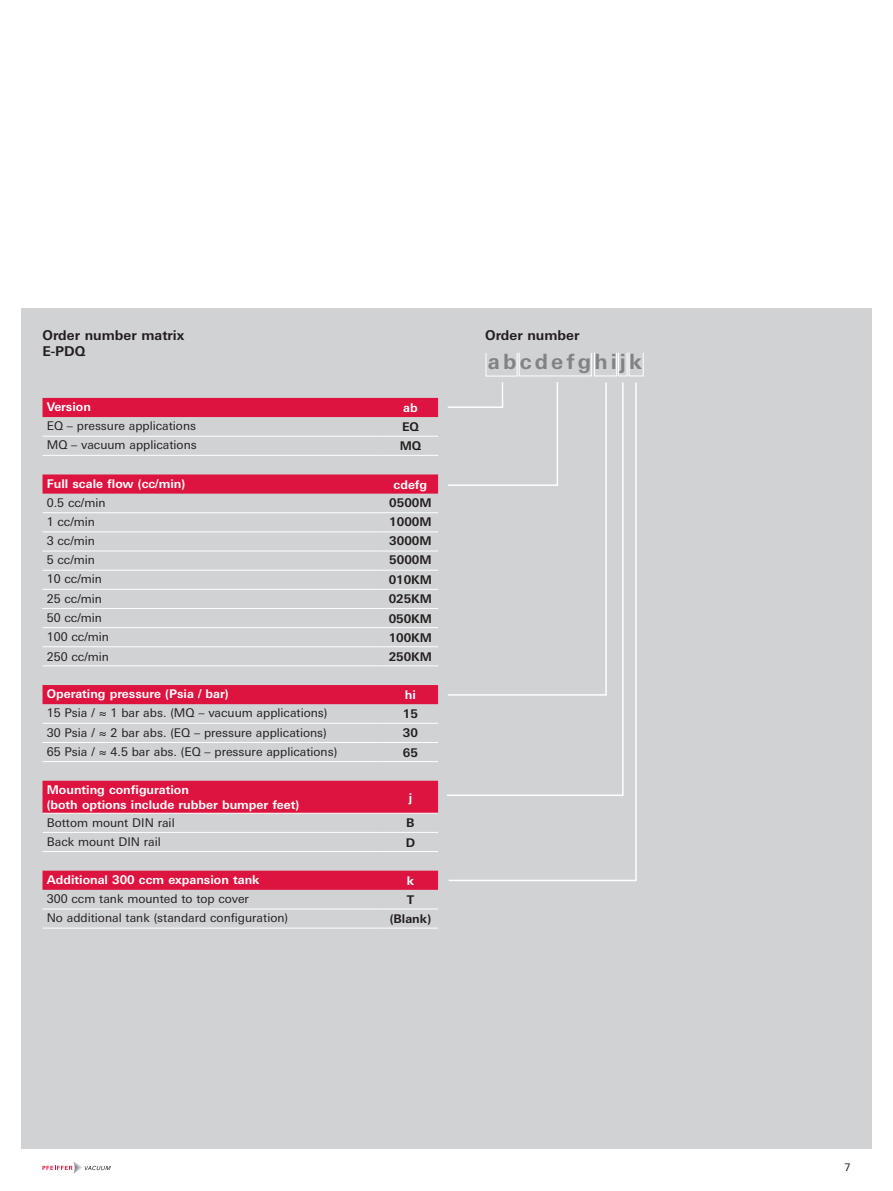
<style>
.page{position:relative;width:893px;height:1191px;background:#fff}
.page>*{position:absolute;margin:0;border:0;box-sizing:border-box;transform-origin:0 0}
.t1{font:700 21px "Univers Next W1 G";letter-spacing:.15em;color:#808285}
.t2{font:700 13.5px/16.5px "Univers Next W1 G";color:#231f20}
.t3{font:12px "Univers Next W1 G";color:#231f20}
.t4{font:700 12px/15px "Univers Next W1 G";color:#fff}
.t5{font:700 12px "Univers Next W1 G";color:#231f20}
.t6{font:10.5px "Univers Next W1 G";color:#231f20}
</style>
<div class="page">
<div style="left:21px;top:308px;width:851px;height:840px;background:#d1d2d4"></div>
<svg style="left:447px;top:382px;width:190px;height:500px"></svg>
<div style="left:486px;top:352px;width:31px;height:24px;border:1px solid #fff"></div>
<div style="left:519px;top:352px;width:73px;height:24px;border:1px solid #fff"></div>
<div style="left:594px;top:352px;width:23px;height:24px;border:1px solid #fff"></div>
<div style="left:629px;top:352px;width:15px;height:24px;border:1px solid #fff"></div>
<div style="left:618px;top:352px;width:9px;height:24px;border:1px solid #fff"></div>
<svg style="left:42px;top:1161px;width:69px;height:12px"></svg>
<svg style="left:43px;top:398px;width:395px;height:491px"></svg>
<hr style="left:43px;top:436px;width:340px;height:1px;background:#fff">
<hr style="left:383px;top:436px;width:55px;height:1px;background:#fff">
<hr style="left:43px;top:455px;width:340px;height:1px;background:#fff">
<hr style="left:383px;top:455px;width:55px;height:1px;background:#fff">
<hr style="left:43px;top:512px;width:340px;height:1px;background:#fff">
<hr style="left:383px;top:512px;width:55px;height:1px;background:#fff">
<hr style="left:43px;top:531px;width:340px;height:1px;background:#fff">
<hr style="left:383px;top:531px;width:55px;height:1px;background:#fff">
<hr style="left:43px;top:550px;width:340px;height:1px;background:#fff">
<hr style="left:383px;top:550px;width:55px;height:1px;background:#fff">
<hr style="left:43px;top:570px;width:340px;height:1px;background:#fff">
<hr style="left:383px;top:570px;width:55px;height:1px;background:#fff">
<hr style="left:43px;top:589px;width:340px;height:1px;background:#fff">
<hr style="left:383px;top:589px;width:55px;height:1px;background:#fff">
<hr style="left:43px;top:608px;width:340px;height:1px;background:#fff">
<hr style="left:383px;top:608px;width:55px;height:1px;background:#fff">
<hr style="left:43px;top:627px;width:340px;height:1px;background:#fff">
<hr style="left:383px;top:627px;width:55px;height:1px;background:#fff">
<hr style="left:43px;top:646px;width:340px;height:1px;background:#fff">
<hr style="left:383px;top:646px;width:55px;height:1px;background:#fff">
<hr style="left:43px;top:665px;width:340px;height:1px;background:#fff">
<hr style="left:383px;top:665px;width:55px;height:1px;background:#fff">
<hr style="left:43px;top:723px;width:340px;height:1px;background:#fff">
<hr style="left:383px;top:723px;width:55px;height:1px;background:#fff">
<hr style="left:43px;top:742px;width:340px;height:1px;background:#fff">
<hr style="left:383px;top:742px;width:55px;height:1px;background:#fff">
<hr style="left:43px;top:761px;width:340px;height:1px;background:#fff">
<hr style="left:383px;top:761px;width:55px;height:1px;background:#fff">
<hr style="left:43px;top:813px;width:340px;height:1px;background:#fff">
<hr style="left:383px;top:813px;width:55px;height:1px;background:#fff">
<hr style="left:43px;top:832px;width:340px;height:1px;background:#fff">
<hr style="left:383px;top:832px;width:55px;height:1px;background:#fff">
<hr style="left:43px;top:851px;width:340px;height:1px;background:#fff">
<hr style="left:383px;top:851px;width:55px;height:1px;background:#fff">
<hr style="left:43px;top:908px;width:340px;height:1px;background:#fff">
<hr style="left:383px;top:908px;width:55px;height:1px;background:#fff">
<hr style="left:43px;top:927px;width:340px;height:1px;background:#fff">
<hr style="left:383px;top:927px;width:55px;height:1px;background:#fff">
<p class="t2" style="left:43px;top:327px;width:143px">Order number matrix<br>E-PDQ</p>
<p class="t2" style="left:485px;top:327px;width:96px">Order number</p>
<h1 class="t1" style="left:488px;top:349px;width:156px">abcdefghijk</h1>
<p class="t4" style="left:47px;top:399px;width:46px">Version</p>
<p class="t4" style="left:403px;top:400px;width:16px">ab</p>
<p class="t3" style="left:47px;top:419px;width:151px">EQ – pressure applications</p>
<p class="t5" style="left:402px;top:420px;width:18px">EQ</p>
<p class="t3" style="left:47px;top:438px;width:151px">MQ – vacuum applications</p>
<p class="t5" style="left:400px;top:439px;width:23px">MQ</p>
<p class="t4" style="left:47px;top:476px;width:140px">Full scale flow (cc/min)</p>
<p class="t4" style="left:394px;top:477px;width:35px">cdefg</p>
<p class="t3" style="left:47px;top:496px;width:60px">0.5 cc/min</p>
<p class="t5" style="left:389px;top:495px;width:44px">0500M</p>
<p class="t3" style="left:47px;top:515px;width:50px">1 cc/min</p>
<p class="t5" style="left:389px;top:514px;width:44px">1000M</p>
<p class="t3" style="left:47px;top:534px;width:50px">3 cc/min</p>
<p class="t5" style="left:389px;top:534px;width:44px">3000M</p>
<p class="t3" style="left:47px;top:553px;width:50px">5 cc/min</p>
<p class="t5" style="left:389px;top:553px;width:44px">5000M</p>
<p class="t3" style="left:47px;top:572px;width:57px">10 cc/min</p>
<p class="t5" style="left:389px;top:573px;width:45px">010KM</p>
<p class="t3" style="left:47px;top:591px;width:57px">25 cc/min</p>
<p class="t5" style="left:389px;top:592px;width:45px">025KM</p>
<p class="t3" style="left:47px;top:610px;width:57px">50 cc/min</p>
<p class="t5" style="left:389px;top:611px;width:45px">050KM</p>
<p class="t3" style="left:47px;top:629px;width:64px">100 cc/min</p>
<p class="t5" style="left:389px;top:630px;width:45px">100KM</p>
<p class="t3" style="left:47px;top:649px;width:64px">250 cc/min</p>
<p class="t5" style="left:389px;top:649px;width:45px">250KM</p>
<p class="t4" style="left:47px;top:686px;width:183px">Operating pressure (Psia / bar)</p>
<p class="t4" style="left:405px;top:687px;width:13px">hi</p>
<p class="t3" style="left:47px;top:706px;width:282px">15 Psia / ≈ 1 bar abs. (MQ – vacuum applications)</p>
<p class="t5" style="left:403px;top:707px;width:17px">15</p>
<p class="t3" style="left:47px;top:725px;width:282px">30 Psia / ≈ 2 bar abs. (EQ – pressure applications)</p>
<p class="t5" style="left:403px;top:726px;width:17px">30</p>
<p class="t3" style="left:47px;top:744px;width:292px">65 Psia / ≈ 4.5 bar abs. (EQ – pressure applications)</p>
<p class="t5" style="left:403px;top:745px;width:17px">65</p>
<p class="t4" style="left:47px;top:782px;width:254px">Mounting configuration<br>(both options include rubber bumper feet)</p>
<p class="t4" style="left:409px;top:789px;width:5px">j</p>
<p class="t3" style="left:47px;top:815px;width:129px">Bottom mount DIN rail</p>
<p class="t5" style="left:406px;top:816px;width:10px">B</p>
<p class="t3" style="left:47px;top:834px;width:116px">Back mount DIN rail</p>
<p class="t5" style="left:406px;top:835px;width:11px">D</p>
<p class="t4" style="left:47px;top:872px;width:214px">Additional 300 ccm expansion tank</p>
<p class="t4" style="left:407px;top:873px;width:9px">k</p>
<p class="t3" style="left:47px;top:892px;width:204px">300 ccm tank mounted to top cover</p>
<p class="t5" style="left:407px;top:892px;width:9px">T</p>
<p class="t3" style="left:47px;top:911px;width:243px">No additional tank (standard configuration)</p>
<p class="t5" style="left:390px;top:911px;width:43px">(Blank)</p>
<p class="t6" style="left:844px;top:1161px;width:8px">7</p>
</div>
